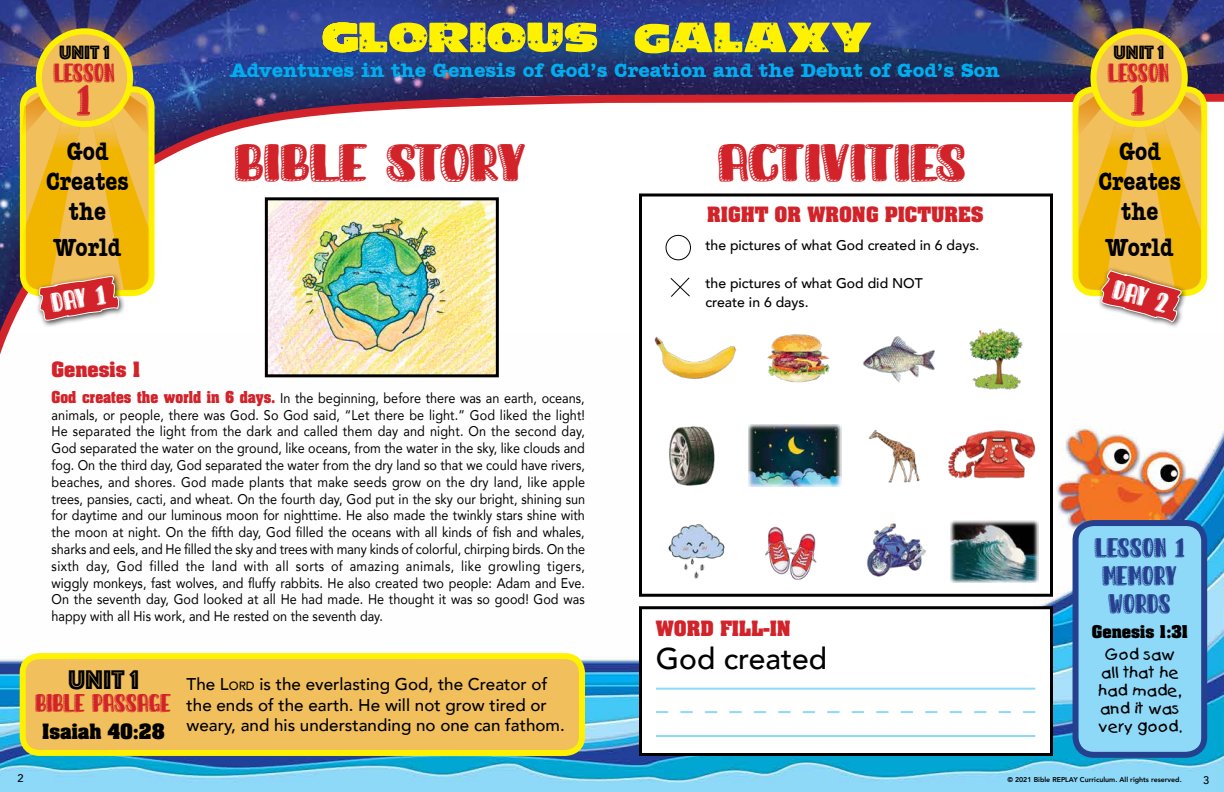
<style>
.page{position:relative;width:1224px;height:792px;background:#fff}
.page>*{position:absolute;margin:0;border:0;box-sizing:border-box;transform-origin:0 0}
.t1{font:500 30px "Avenir";color:#000}
.t2{font:28px "Sunday Morning";color:#d2232a;scale:1.43 1}
.t3{font:28px "Phosphate Inline";color:#000}
.t4{font:700 26px/30px "Amer Typewriter IT Cby BT";color:#000;text-align:center;scale:.8 1}
.t5{font:23px "Sunday Morning";color:#d2232a}
.t6{font:700 20px "Amer Typewriter IT Cby BT";color:#00aeef}
.t7{font:20px "Phosphate Inline";color:#000}
.t8{font:700 18px "Aachen";color:#d2232a}
.t9{font:700 18px "Aachen";color:#000}
.t10{font:500 17px/20.4px "Avenir";color:#000}
.t11{font:15px/18px "Kids";color:#000;text-align:center}
.t12{font:700 15px "Aachen";color:#000}
.t13{font:14.4px/28px "Sunday Morning";letter-spacing:.025em;color:#25408f;text-align:center;scale:1.11 1}
.t14{font:14.4px "Sunday Morning";color:#fff;scale:1.11 1}
.t15{font:14px/16.8px "Avenir";color:#000;text-align:justify;scale:.9 1}
.t16{font:500 14px/19px "Avenir";color:#000}
.t17{font:14px "Sunday Morning";color:#d2232a}
.t18{font:13.5px "Sunday Morning";color:#d2232a;scale:1.11 1}
.t19{font:500 11px "Avenir";color:#000}
.t20{font:800 7px "Avenir";color:#000}
.s1{font-family:"Aachen";font-weight:700;color:#d2232a}
.s2{font-style:inherit}
.s3{font-size:11.9px}
</style>
<div class="page">
<img style="left:0;top:425px;width:1224px;height:367px">
<img style="left:0;top:0;width:1224px;height:90px">
<svg style="left:0;top:90px;width:1224px;height:288px"></svg>
<div style="left:20px;top:86px;width:135px;height:210px;border:6px solid #fff200;border-radius:18px"></div>
<div style="left:1073px;top:86px;width:134px;height:210px;border:6px solid #fff200;border-radius:18px"></div>
<div style="left:39px;top:31px;width:91px;height:93px;background:#f1bf5b;border-radius:50%"></div>
<div style="left:36px;top:28px;width:97px;height:99px;border:6px solid #fff200;border-radius:50%"></div>
<div style="left:1093px;top:31px;width:92px;height:93px;background:#f1bf5b;border-radius:50%"></div>
<div style="left:1090px;top:28px;width:98px;height:99px;border:6px solid #fff200;border-radius:50%"></div>
<svg style="left:323px;top:23px;width:274px;height:29px;background:#c7c426"></svg>
<svg style="left:635px;top:23px;width:236px;height:30px;background:#b1b333"></svg>
<svg style="left:17px;top:650px;width:571px;height:109px;background:#ebc459"></svg>
<div style="left:1076px;top:523px;width:128px;height:232px;background:#8ed8f8;border-radius:18px"></div>
<div style="left:1073px;top:520px;width:134px;height:238px;border:6px solid #25408f;border-radius:18px"></div>
<div style="left:640px;top:608px;width:412px;height:146px;background:#fff"></div>
<div style="left:639px;top:606px;width:414px;height:150px;border:3px solid #000"></div>
<div style="left:640px;top:195px;width:412px;height:400px;background:#fff"></div>
<div style="left:639px;top:194px;width:414px;height:403px;border:3px solid #000"></div>
<div style="left:666px;top:235px;width:25px;height:25px;border:1px solid #000;border-radius:50%"></div>
<svg style="left:670px;top:277px;width:20px;height:20px"></svg>
<img style="left:654px;top:336px;width:83px;height:43px">
<img style="left:767px;top:334px;width:63px;height:49px">
<img style="left:862px;top:336px;width:73px;height:47px">
<img style="left:969px;top:329px;width:54px;height:60px">
<img style="left:669px;top:426px;width:46px;height:60px">
<img style="left:749px;top:425px;width:92px;height:61px">
<img style="left:869px;top:430px;width:51px;height:53px">
<img style="left:949px;top:430px;width:87px;height:49px">
<img style="left:668px;top:524px;width:57px;height:55px">
<img style="left:765px;top:526px;width:52px;height:54px">
<img style="left:867px;top:523px;width:59px;height:54px">
<img style="left:950px;top:521px;width:88px;height:62px">
<hr style="left:656px;top:688px;width:379px;height:2px;background:#8ed8f8">
<hr style="left:656px;top:735px;width:379px;height:2px;background:#8ed8f8">
<svg style="left:656px;top:711px;width:379px;height:2px"></svg>
<img style="left:269px;top:201px;width:226px;height:172px">
<div style="left:265px;top:197px;width:234px;height:180px;border:3px solid #000"></div>
<div style="left:35px;top:272px;width:91px;height:55px;background:#000;opacity:.75"></div>
<svg style="left:21px;top:89px;width:129px;height:235px;background:#eeb640"></svg>
<div style="left:1098px;top:267px;width:90px;height:62px;background:#fff"></div>
<svg style="left:1075px;top:89px;width:129px;height:236px;background:#eeb741"></svg>
<h3 class="t7" style="left:59px;top:39px;width:52px">Unit 1</h3>
<p class="t17" style="left:54px;top:64px;width:62px">LESSON</p>
<h3 class="t5" style="left:78px;top:86px;width:15px">1</h3>
<h3 class="t6" style="left:231px;top:58px;width:771px">Adventures in the Genesis of God’s Creation and the Debut of God’s Son</h3>
<h3 class="t7" style="left:1114px;top:38px;width:52px">Unit 1</h3>
<p class="t17" style="left:1109px;top:64px;width:62px">LESSON</p>
<h3 class="t5" style="left:1132px;top:85px;width:15px">1</h3>
<h3 class="t4" style="left:67px;top:136px;width:53px">God</h3>
<h2 class="t2" style="left:236px;top:145px;width:206px">BIBLE STORY</h2>
<h2 class="t2" style="left:719px;top:145px;width:175px">ACTIVITIES</h2>
<h3 class="t4" style="left:1099px;top:136px;width:105px">God<br>Creates the</h3>
<h3 class="t4" style="left:1106px;top:232px;width:85px">World</h3>
<h3 class="t4" style="left:46px;top:166px;width:105px">Creates the</h3>
<h3 class="t4" style="left:54px;top:232px;width:85px">World</h3>
<p class="t8" style="left:707px;top:201px;width:278px">RIGHT OR WRONG PICTURES</p>
<p class="t16" style="left:705px;top:235px;width:276px">the pictures of what God created in 6 days.</p>
<p class="t16" style="left:705px;top:273px;width:219px">the pictures of what God did NOT create in 6 days.</p>
<p class="t14" style="left:51px;top:293px;width:50px;rotate:-9deg">DAY 1</p>
<p class="t14" style="left:1117px;top:280px;width:52px;rotate:16deg">DAY 2</p>
<p class="t8" style="left:52px;top:357px;width:91px">Genesis 1</p>
<p class="t15" style="left:52px;top:389px;width:594px"><span class="s1">God creates the world in 6 days.</span> In the beginning, before there was an earth, oceans, animals, or people, there was God. So God said, “Let there be light.” God liked the light!<br>He separated the light from the dark and called them day and night. On the second day, God separated the water on the ground, like oceans, from the water in the sky, like clouds and fog. On the third day, God separated the water from the dry land so that we could have rivers, beaches, and shores. God made plants that make seeds grow on the dry land, like apple trees, pansies, cacti, and wheat. On the fourth day, God put in the sky our bright, shining sun for daytime and our luminous moon for nighttime. He also made the twinkly stars shine with the moon at night. On the fifth day, God filled the oceans with all kinds of fish and whales, sharks and eels, and He filled the sky and trees with many kinds of colorful, chirping birds. On the sixth day, God filled the land with all sorts of amazing animals, like growling tigers, wiggly monkeys, fast wolves, and fluffy rabbits. He also created two people: Adam and Eve.<br>On the seventh day, God looked at all He had made. He thought it was so good! God was happy with all His work, and He rested on the seventh day.</p>
<h2 class="t3" style="left:68px;top:660px;width:72px">UNIT 1</h2>
<p class="t18" style="left:36px;top:695px;width:124px">BIBLE PASSAGE</p>
<p class="t9" style="left:42px;top:719px;width:124px">Isaiah 40:28</p>
<p class="t10" style="left:187px;top:673px;width:380px">The <span class="s2">L</span><span class="s3">ord</span> is the everlasting God, the Creator of the ends of the earth. He will not grow tired or weary, and his understanding no one can fathom.</p>
<p class="t8" style="left:656px;top:616px;width:136px">WORD FILL-IN</p>
<h1 class="t1" style="left:656px;top:633px;width:173px">God created</h1>
<p class="t13" style="left:1095px;top:533px;width:82px">LESSON 1<br>MEMORY<br>WORDS</p>
<p class="t12" style="left:1092px;top:621px;width:98px">Genesis 1:31</p>
<p class="t11" style="left:1099px;top:646px;width:85px">God saw all that he had made, and it was very good.</p>
<p class="t19" style="left:17px;top:768px;width:8px">2</p>
<p class="t20" style="left:1007px;top:775px;width:176px">© 2021 Bible REPLAY Curriculum. All rights reserved.</p>
<p class="t19" style="left:1203px;top:770px;width:8px">3</p>
</div>
